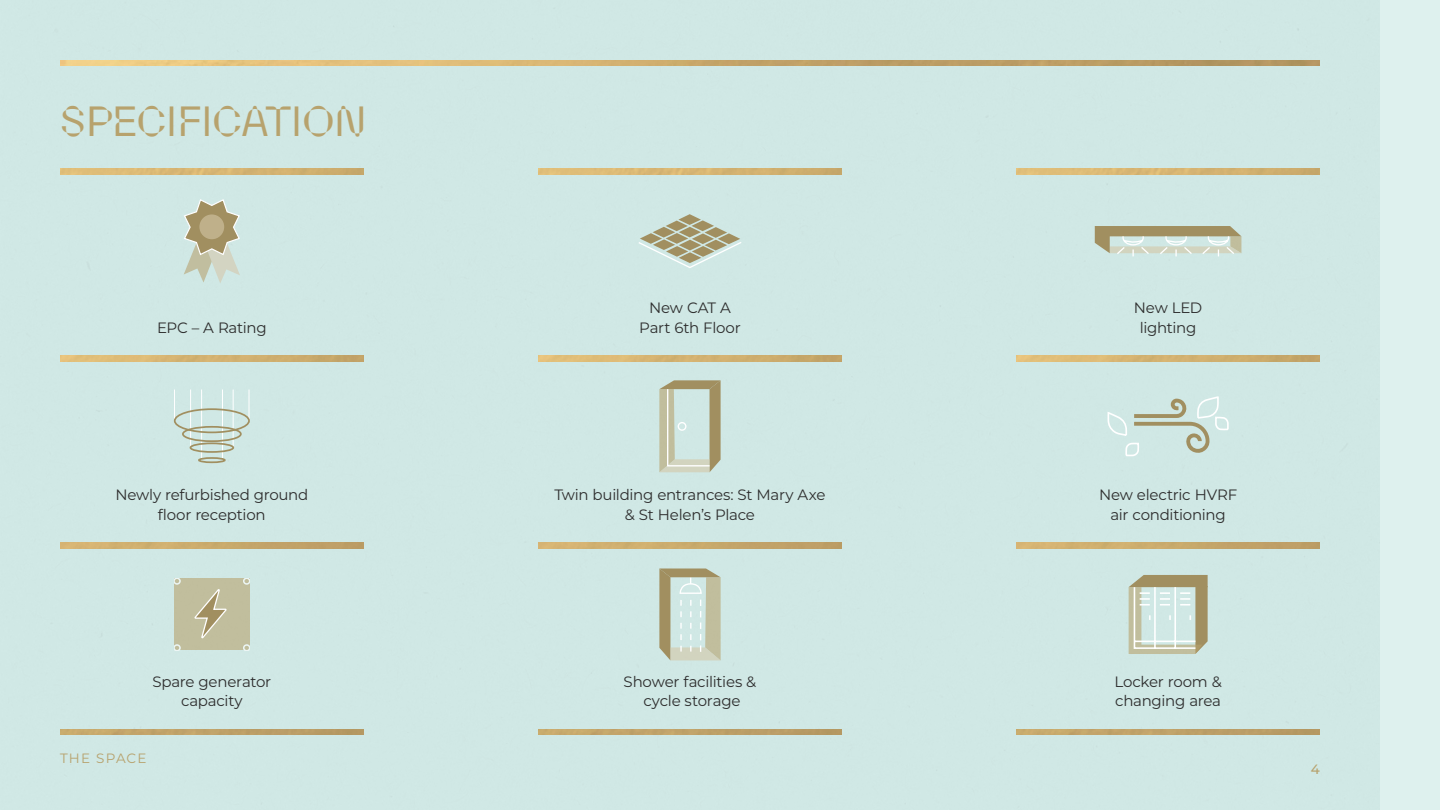
<style>
.page{position:relative;width:1440px;height:810px;background:#d5edea}
.page>*{position:absolute;margin:0;border:0;box-sizing:border-box;transform-origin:0 0}
.t1{font:42px "Parabole";letter-spacing:.005em;color:#b7a26d}
.t2{font:15px/19.5px "Montserrat";letter-spacing:-.015em;color:#2d2d2d;text-align:center}
.t3{font:13.5px "Montserrat";letter-spacing:.08em;color:#b7a26d}
.t4{font:500 13.5px "Montserrat";color:#b7a26d}
</style>
<div class="page">
<div style="left:1380px;top:0;width:60px;height:810px;background:#def1ee"></div>
<svg style="left:639px;top:214px;width:102px;height:54px"></svg>
<img style="left:60px;top:169px;width:304px;height:6px">
<img style="left:60px;top:355px;width:304px;height:6px">
<img style="left:60px;top:542px;width:304px;height:6px">
<img style="left:538px;top:169px;width:304px;height:6px">
<img style="left:538px;top:355px;width:304px;height:6px">
<img style="left:538px;top:542px;width:304px;height:6px">
<img style="left:1016px;top:169px;width:304px;height:6px">
<img style="left:1016px;top:355px;width:304px;height:6px">
<img style="left:1016px;top:542px;width:304px;height:6px">
<img style="left:60px;top:60px;width:1260px;height:6px">
<svg style="left:183px;top:199px;width:57px;height:84px"></svg>
<div style="left:199px;top:214px;width:25px;height:25px;background:#bfb08a;border-radius:50%"></div>
<svg style="left:1095px;top:226px;width:146px;height:31px"></svg>
<svg style="left:1129px;top:575px;width:79px;height:79px"></svg>
<svg style="left:659px;top:568px;width:62px;height:92px"></svg>
<hr style="left:174px;top:390px;width:1px;height:31px;background:#fff">
<hr style="left:249px;top:390px;width:1px;height:31px;background:#fff">
<hr style="left:190px;top:390px;width:1px;height:58px;background:#fff">
<hr style="left:201px;top:390px;width:1px;height:69px;background:#fff">
<hr style="left:222px;top:390px;width:1px;height:69px;background:#fff">
<hr style="left:233px;top:390px;width:1px;height:58px;background:#fff">
<div style="left:174px;top:408px;width:76px;height:25px;border:2px solid #a18f60;border-radius:50%"></div>
<div style="left:182px;top:426px;width:60px;height:16px;border:2px solid #a18f60;border-radius:50%"></div>
<div style="left:190px;top:442px;width:44px;height:11px;border:2px solid #a18f60;border-radius:50%"></div>
<div style="left:198px;top:457px;width:28px;height:6px;border:2px solid #a18f60;border-radius:50%"></div>
<svg style="left:659px;top:380px;width:62px;height:92px"></svg>
<div style="left:678px;top:422px;width:9px;height:9px;border:1px solid #fff;border-radius:50%"></div>
<svg style="left:1107px;top:354px;width:123px;height:102px"></svg>
<svg style="left:174px;top:579px;width:76px;height:71px;background:#c1bd9d"></svg>
<h1 class="t1" style="left:60px;top:97px;width:308px">SPECIFICATION</h1>
<p class="t2" style="left:157px;top:317px;width:111px">EPC – A Rating</p>
<p class="t2" style="left:639px;top:298px;width:103px">New CAT A<br>Part 6th Floor</p>
<p class="t2" style="left:1134px;top:298px;width:70px">New LED lighting</p>
<p class="t2" style="left:115px;top:485px;width:195px">Newly refurbished ground floor reception</p>
<p class="t2" style="left:1099px;top:485px;width:140px">New electric HVRF air conditioning</p>
<p class="t2" style="left:555px;top:485px;width:272px">Twin building entrances: St Mary Axe &amp; St Helen’s Place</p>
<p class="t2" style="left:153px;top:671px;width:120px">Spare generator capacity</p>
<p class="t3" style="left:60px;top:749px;width:88px">THE SPACE</p>
<p class="t2" style="left:624px;top:671px;width:134px">Shower facilities &amp; cycle storage</p>
<p class="t2" style="left:1114px;top:671px;width:109px;text-align:left">Locker room &amp; changing area</p>
<p class="t4" style="left:1311px;top:759px;width:11px">4</p>
</div>
